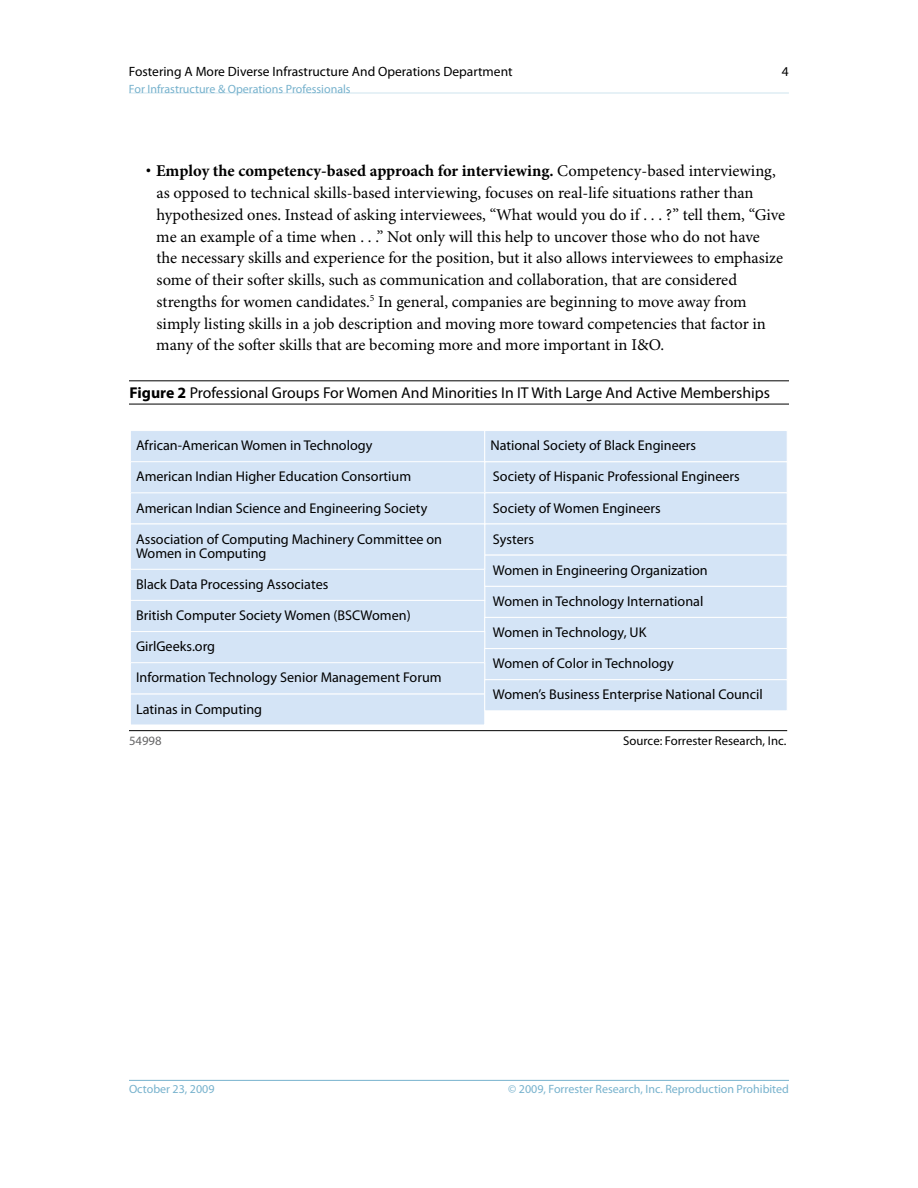
<style>
.page{position:relative;width:918px;height:1188px;background:#fff}
.page>*{position:absolute;margin:0;border:0;box-sizing:border-box;transform-origin:0 0}
.t1{font:16.5px/21.8px "Minion Pro";color:#000}
.t2{font:15.75px "Myriad Pro";color:#000}
.t3{font:14.1px/14.1px "Myriad Pro";color:#000}
.t4{font:13.5px "Myriad Pro";color:#000}
.t5{font:12.75px "Myriad Pro";color:#000}
.t6{font:12.75px "Myriad Pro";color:#666667}
.t7{font:12px "Myriad Pro";color:#77b2cd}
.s1{font-weight:700;font-size:24px}
.s2{font-weight:700}
</style>
<div class="page">
<hr style="left:129px;top:1080px;width:660px;height:1px;background:#77b2cd">
<hr style="left:129px;top:93px;width:660px;height:1px;background:#cfe4ee">
<hr style="left:129px;top:380px;width:660px;height:1px;background:#000">
<hr style="left:129px;top:404px;width:660px;height:1px;background:#000">
<hr style="left:129px;top:730px;width:658px;height:1px;background:#000">
<div style="left:484px;top:586px;width:304px;height:32px;background:#d4e4f6;border:1px solid #fff"></div>
<div style="left:130px;top:694px;width:355px;height:31px;background:#d4e4f6"></div>
<div style="left:130px;top:693px;width:355px;height:32px;border:1px solid #fff"></div>
<div style="left:130px;top:431px;width:355px;height:31px;background:#d4e4f6"></div>
<div style="left:484px;top:461px;width:304px;height:32px;background:#d4e4f6;border:1px solid #fff"></div>
<div style="left:130px;top:462px;width:355px;height:31px;background:#d4e4f6"></div>
<div style="left:130px;top:461px;width:355px;height:32px;border:1px solid #fff"></div>
<div style="left:484px;top:492px;width:304px;height:32px;background:#d4e4f6;border:1px solid #fff"></div>
<div style="left:130px;top:493px;width:355px;height:31px;background:#d4e4f6"></div>
<div style="left:130px;top:492px;width:355px;height:32px;border:1px solid #fff"></div>
<div style="left:484px;top:524px;width:304px;height:31px;background:#d4e4f6;border:1px solid #fff"></div>
<div style="left:130px;top:569px;width:355px;height:31px;background:#d4e4f6"></div>
<div style="left:484px;top:555px;width:304px;height:32px;background:#d4e4f6;border:1px solid #fff"></div>
<div style="left:130px;top:600px;width:355px;height:32px;background:#d4e4f6"></div>
<div style="left:130px;top:600px;width:355px;height:32px;border:1px solid #fff"></div>
<div style="left:484px;top:617px;width:304px;height:32px;background:#d4e4f6;border:1px solid #fff"></div>
<div style="left:130px;top:632px;width:355px;height:31px;background:#d4e4f6"></div>
<div style="left:130px;top:631px;width:355px;height:32px;border:1px solid #fff"></div>
<div style="left:484px;top:648px;width:304px;height:32px;background:#d4e4f6;border:1px solid #fff"></div>
<div style="left:130px;top:663px;width:355px;height:31px;background:#d4e4f6"></div>
<div style="left:130px;top:662px;width:355px;height:32px;border:1px solid #fff"></div>
<div style="left:130px;top:524px;width:355px;height:45px;background:#d4e4f6"></div>
<div style="left:130px;top:524px;width:355px;height:46px;border:1px solid #fff"></div>
<div style="left:484px;top:430px;width:304px;height:32px;background:#d4e4f6;border:1px solid #fff"></div>
<div style="left:484px;top:679px;width:304px;height:32px;background:#d4e4f6;border:1px solid #fff"></div>
<p class="t4" style="left:129px;top:64px;width:385px">Fostering A More Diverse Infrastructure And Operations Department</p>
<p class="t4" style="left:782px;top:65px;width:8px">4</p>
<p class="t7" style="left:129px;top:82px;width:223px">For Infrastructure &amp; Operations Professionals</p>
<p class="t1" style="left:156px;top:161px;width:630px;text-indent:-11px"><span class="s1">·</span> <span class="s2">Employ the competency-based approach for interviewing.</span> Competency-based interviewing, as opposed to technical skills-based interviewing, focuses on real-life situations rather than hypothesized ones. Instead of asking interviewees, “What would you do if . . . ?” tell them, “Give me an example of a time when . . .” Not only will this help to uncover those who do not have<br>the necessary skills and experience for the position, but it also allows interviewees to emphasize some of their softer skills, such as communication and collaboration, that are considered strengths for women candidates.<sup>5</sup> In general, companies are beginning to move away from simply listing skills in a job description and moving more toward competencies that factor in many of the softer skills that are becoming more and more important in I&amp;O.</p>
<p class="t2" style="left:130px;top:384px;width:642px"><span class="s2">Figure 2</span> Professional Groups For Women And Minorities In IT With Large And Active Memberships</p>
<p class="t3" style="left:136px;top:439px;width:238px">African-American Women in Technology</p>
<p class="t3" style="left:136px;top:470px;width:277px">American Indian Higher Education Consortium</p>
<p class="t3" style="left:136px;top:501px;width:293px">American Indian Science and Engineering Society</p>
<p class="t3" style="left:136px;top:532px;width:308px">Association of Computing Machinery Committee on<br>Women in Computing</p>
<p class="t3" style="left:136px;top:578px;width:194px">Black Data Processing Associates</p>
<p class="t3" style="left:136px;top:609px;width:276px">British Computer Society Women (BSCWomen)</p>
<p class="t3" style="left:136px;top:640px;width:81px">GirlGeeks.org</p>
<p class="t3" style="left:136px;top:671px;width:307px">Information Technology Senior Management Forum</p>
<p class="t3" style="left:136px;top:702px;width:128px">Latinas in Computing</p>
<p class="t3" style="left:490px;top:439px;width:207px">National Society of Black Engineers</p>
<p class="t3" style="left:493px;top:470px;width:248px">Society of Hispanic Professional Engineers</p>
<p class="t3" style="left:493px;top:501px;width:169px">Society of Women Engineers</p>
<p class="t3" style="left:493px;top:532px;width:43px">Systers</p>
<p class="t3" style="left:493px;top:563px;width:216px">Women in Engineering Organization</p>
<p class="t3" style="left:493px;top:594px;width:212px">Women in Technology International</p>
<p class="t3" style="left:493px;top:626px;width:155px">Women in Technology, UK</p>
<p class="t3" style="left:493px;top:657px;width:182px">Women of Color in Technology</p>
<p class="t3" style="left:493px;top:688px;width:271px">Women’s Business Enterprise National Council</p>
<p class="t6" style="left:129px;top:734px;width:34px">54998</p>
<p class="t5" style="left:623px;top:734px;width:165px">Source: Forrester Research, Inc.</p>
<p class="t7" style="left:129px;top:1083px;width:87px">October 23, 2009</p>
<p class="t7" style="left:508px;top:1083px;width:282px">© 2009, Forrester Research, Inc. Reproduction Prohibited</p>
</div>
